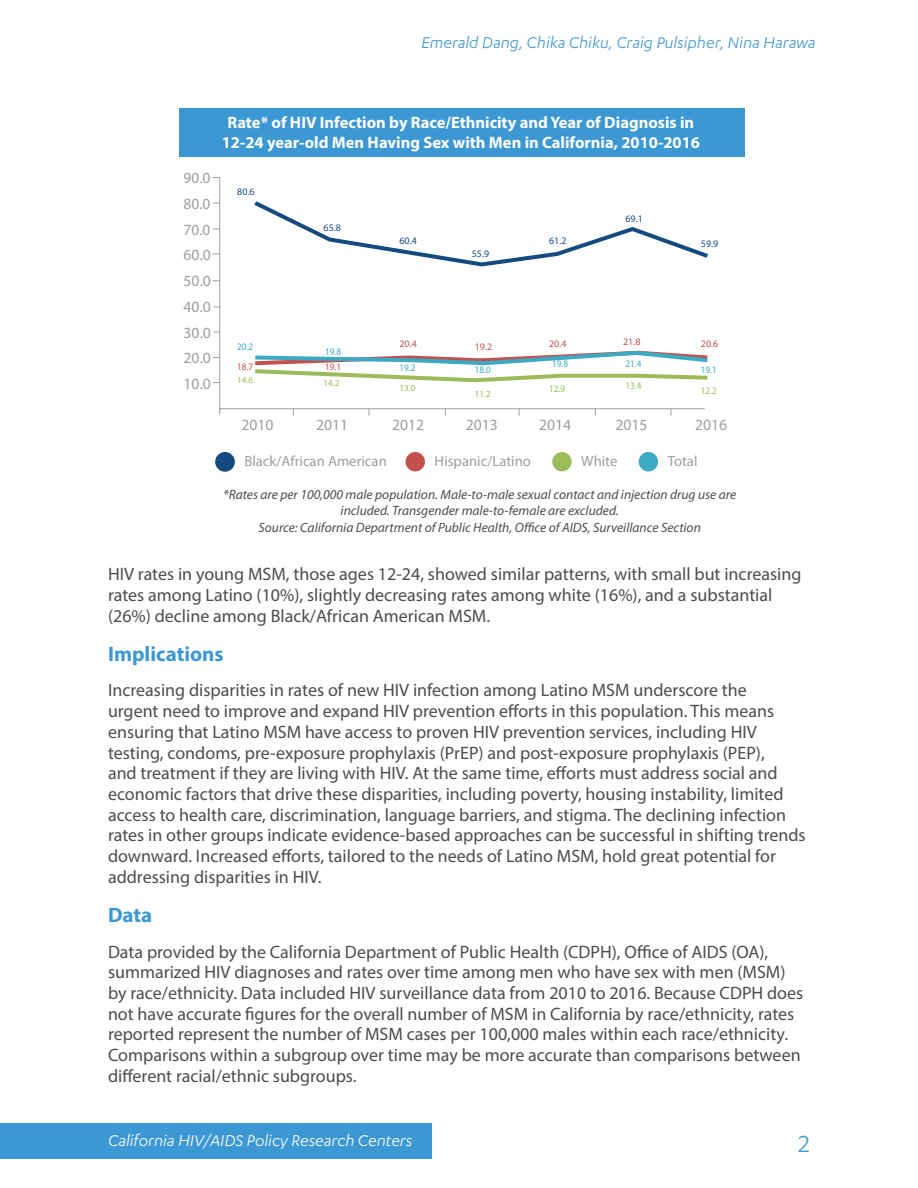
<style>
.page{position:relative;width:918px;height:1188px;background:#fff}
.page>*{position:absolute;margin:0;border:0;box-sizing:border-box;transform-origin:0 0}
.t1{font:27px "Karbon";color:#4198d3}
.t2{font:700 21px "Myriad Pro";color:#3c98d3}
.t3{font:18px/20.7px "Myriad Pro";color:#4d4d4f}
.t4{font:italic 18px "Karbon";color:#4198d3}
.t5{font:italic 18px "Karbon";color:#fff}
.t6{font:700 16.5px "Myriad Pro";color:#fff}
.t7{font:15.6px "Myriad Pro";color:#9e9e9e}
.t8{font:14.7px "Myriad Pro";color:#9e9e9e}
.t9{font:italic 13.5px/16.2px "Myriad Pro";color:#4d4d4f;text-align:center}
.t10{font:10.05px/20px "Myriad Pro";color:#3daac4;scale:.92 1}
.t11{font:10.05px "Myriad Pro";color:#144a7f}
.t12{font:10.05px "Myriad Pro";color:#c2514e}
.t13{font:10.05px "Myriad Pro";color:#9cbb59;scale:.92 1}
.t14{font:10.05px "Myriad Pro";color:#c2514e;scale:.92 1}
.t15{font:9.15px "Myriad Pro";color:#9cbb59}
.s1{color:#c2514e}
</style>
<div class="page">
<div style="left:0;top:1123px;width:432px;height:36px;background:#3c98d3"></div>
<hr style="left:219px;top:177px;width:1px;height:234px;background:#9e9e9e">
<hr style="left:219px;top:408px;width:486px;height:1px;background:#9e9e9e">
<div style="left:406px;top:452px;width:19px;height:19px;background:#c2514e;border-radius:50%"></div>
<div style="left:552px;top:452px;width:20px;height:19px;background:#9cbb59;border-radius:50%"></div>
<div style="left:215px;top:452px;width:20px;height:20px;background:#144a7f;border-radius:50%"></div>
<div style="left:639px;top:452px;width:19px;height:19px;background:#3daac4;border-radius:50%"></div>
<svg style="left:254px;top:201px;width:454px;height:66px"></svg>
<svg style="left:255px;top:350px;width:453px;height:33px"></svg>
<div style="left:179px;top:108px;width:565px;height:49px;background:#3c98d3"></div>
<p class="t4" style="left:421px;top:33px;width:396px">Emerald Dang, Chika Chiku, Craig Pulsipher, Nina Harawa</p>
<p class="t7" style="left:184px;top:168px;width:28px">90.0</p>
<p class="t7" style="left:184px;top:194px;width:28px">80.0</p>
<p class="t7" style="left:184px;top:220px;width:28px">70.0</p>
<p class="t7" style="left:184px;top:245px;width:29px">60.0</p>
<p class="t7" style="left:184px;top:271px;width:29px">50.0</p>
<p class="t7" style="left:184px;top:298px;width:29px">40.0</p>
<p class="t7" style="left:184px;top:323px;width:29px">30.0</p>
<p class="t7" style="left:184px;top:348px;width:29px">20.0</p>
<p class="t7" style="left:184px;top:374px;width:29px">10.0</p>
<p class="t6" style="left:227px;top:112px;width:468px">Rate* of HIV Infection by Race/Ethnicity and Year of Diagnosis in</p>
<p class="t6" style="left:222px;top:131px;width:480px">12-24 year-old Men Having Sex with Men in California, 2010-2016</p>
<p class="t11" style="left:237px;top:185px;width:19px">80.6</p>
<p class="t10" style="left:237px;top:337px;width:19px">20.2<br><span class="s1">18.7</span></p>
<p class="t15" style="left:237px;top:374px;width:17px">14.6</p>
<p class="t11" style="left:324px;top:221px;width:19px">65.8</p>
<p class="t10" style="left:325px;top:342px;width:19px">19.8</p>
<p class="t14" style="left:325px;top:361px;width:19px">19.1</p>
<p class="t15" style="left:324px;top:377px;width:17px">14.2</p>
<p class="t11" style="left:399px;top:234px;width:19px">60.4</p>
<p class="t11" style="left:472px;top:247px;width:19px">55.9</p>
<p class="t11" style="left:549px;top:234px;width:19px">61.2</p>
<p class="t11" style="left:626px;top:212px;width:19px">69.1</p>
<p class="t11" style="left:701px;top:237px;width:19px">59.9</p>
<p class="t12" style="left:399px;top:338px;width:19px">20.4</p>
<p class="t12" style="left:475px;top:341px;width:19px">19.2</p>
<p class="t12" style="left:549px;top:338px;width:19px">20.4</p>
<p class="t12" style="left:623px;top:335px;width:19px">21.8</p>
<p class="t12" style="left:701px;top:338px;width:19px">20.6</p>
<p class="t10" style="left:399px;top:358px;width:19px">19.2</p>
<p class="t10" style="left:475px;top:360px;width:19px">18.0</p>
<p class="t10" style="left:552px;top:354px;width:19px">19.8</p>
<p class="t10" style="left:626px;top:354px;width:19px">21.4</p>
<p class="t10" style="left:701px;top:360px;width:19px">19.1</p>
<p class="t15" style="left:399px;top:383px;width:17px">13.0</p>
<p class="t15" style="left:475px;top:388px;width:17px">11.2</p>
<p class="t13" style="left:549px;top:382px;width:19px">12.9</p>
<p class="t13" style="left:626px;top:380px;width:19px">13.4</p>
<p class="t13" style="left:701px;top:385px;width:19px">12.2</p>
<p class="t7" style="left:242px;top:415px;width:34px">2010</p>
<p class="t7" style="left:316px;top:415px;width:34px">2011</p>
<p class="t7" style="left:392px;top:415px;width:34px">2012</p>
<p class="t7" style="left:466px;top:415px;width:34px">2013</p>
<p class="t7" style="left:539px;top:415px;width:34px">2014</p>
<p class="t7" style="left:615px;top:415px;width:34px">2015</p>
<p class="t7" style="left:695px;top:415px;width:34px">2016</p>
<p class="t8" style="left:244px;top:452px;width:144px">Black/African American</p>
<p class="t8" style="left:435px;top:452px;width:98px">Hispanic/Latino</p>
<p class="t8" style="left:581px;top:452px;width:38px">White</p>
<p class="t8" style="left:668px;top:452px;width:31px">Total</p>
<p class="t9" style="left:223px;top:486px;width:515px">*Rates are per 100,000 male population. Male-to-male sexual contact and injection drug use are included. Transgender male-to-female are excluded.</p>
<p class="t9" style="left:258px;top:519px;width:444px">Source: California Department of Public Health, Office of AIDS, Surveillance Section</p>
<p class="t3" style="left:108px;top:564px;width:695px">HIV rates in young MSM, those ages 12-24, showed similar patterns, with small but increasing rates among Latino (10%), slightly decreasing rates among white (16%), and a substantial (26%) decline among Black/African American MSM.</p>
<p class="t2" style="left:108px;top:640px;width:117px">Implications</p>
<p class="t3" style="left:108px;top:680px;width:699px">Increasing disparities in rates of new HIV infection among Latino MSM underscore the<br>urgent need to improve and expand HIV prevention efforts in this population. This means ensuring that Latino MSM have access to proven HIV prevention services, including HIV testing, condoms, pre-exposure prophylaxis (PrEP) and post-exposure prophylaxis (PEP),<br>and treatment if they are living with HIV. At the same time, efforts must address social and economic factors that drive these disparities, including poverty, housing instability, limited access to health care, discrimination, language barriers, and stigma. The declining infection rates in other groups indicate evidence-based approaches can be successful in shifting trends downward. Increased efforts, tailored to the needs of Latino MSM, hold great potential for addressing disparities in HIV.</p>
<p class="t2" style="left:108px;top:901px;width:46px">Data</p>
<p class="t3" style="left:108px;top:941px;width:697px">Data provided by the California Department of Public Health (CDPH), Office of AIDS (OA), summarized HIV diagnoses and rates over time among men who have sex with men (MSM) by race/ethnicity. Data included HIV surveillance data from 2010 to 2016. Because CDPH does not have accurate figures for the overall number of MSM in California by race/ethnicity, rates reported represent the number of MSM cases per 100,000 males within each race/ethnicity.<br>Comparisons within a subgroup over time may be more accurate than comparisons between different racial/ethnic subgroups.</p>
<p class="t5" style="left:108px;top:1131px;width:306px">California HIV/AIDS Policy Research Centers</p>
<p class="t1" style="left:799px;top:1129px;width:13px">2</p>
</div>
